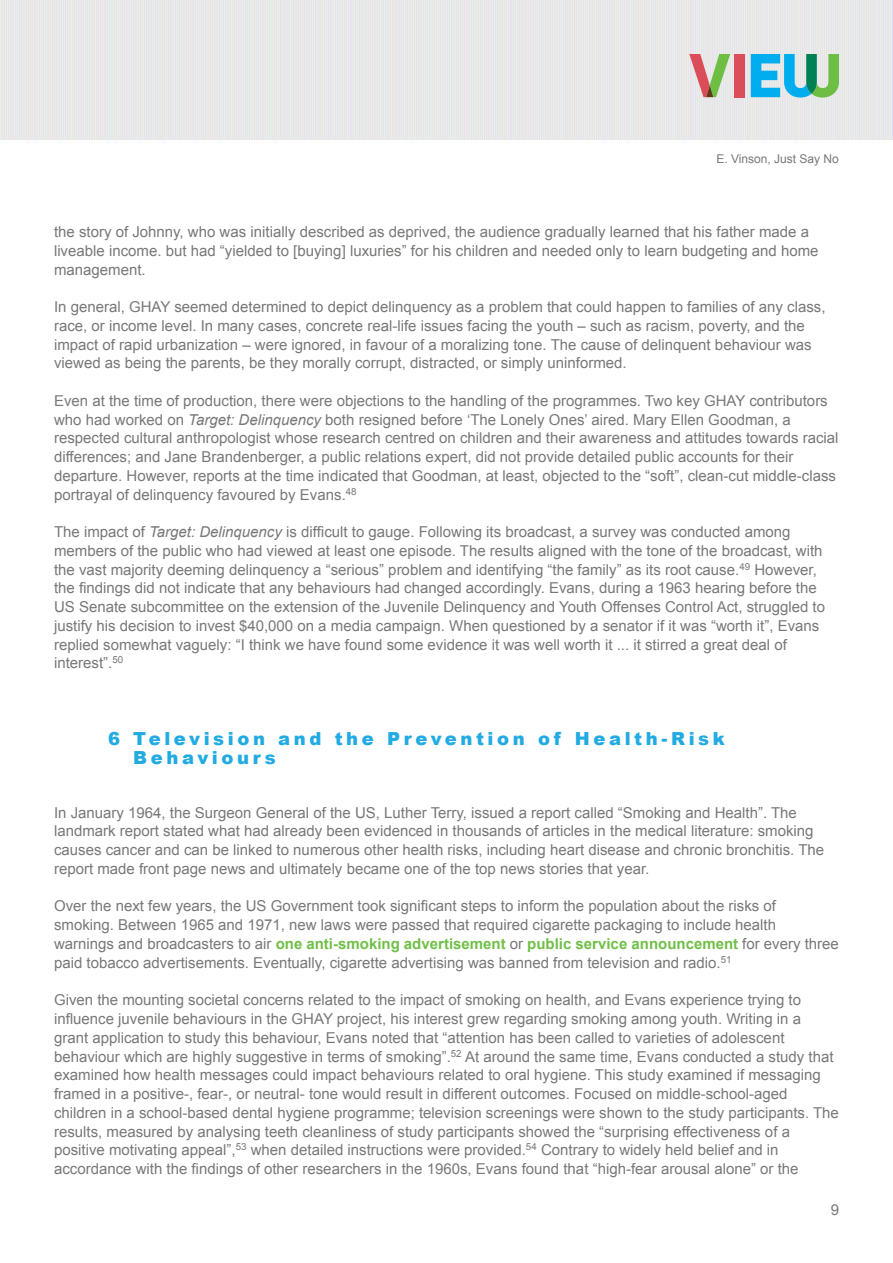
<style>
.page{position:relative;width:893px;height:1263px;background:#fff}
.page>*{position:absolute;margin:0;border:0;box-sizing:border-box;transform-origin:0 0}
.A_head{font:900 18px/18.8px "Arial";letter-spacing:.2em;color:#22abe2}
.Body_text_next{font:15px/18.8px "Arial";color:#797877}
.Body_text_first{font:15px/18.8px "Arial";color:#797877}
.t1{font:12px "Arial";color:#797877}
.s1{font-style:italic}
.s2{font-weight:700;color:#70bf47}
</style>
<div class="page">
<img style="left:0;top:0;width:893px;height:140px">
<div style="left:734px;top:54px;width:10px;height:43px;background:#db4d58"></div>
<svg style="left:751px;top:54px;width:88px;height:44px;background:#64c0c4"></svg>
<svg style="left:689px;top:54px;width:41px;height:43px;background:#c5b69c"></svg>
<p class="t1" style="left:716px;top:151px;width:124px">E. Vinson, Just Say No</p>
<p class="Body_text_next" style="left:54px;top:223px;width:766px">the story of Johnny, who was initially described as deprived, the audience gradually learned that his father made a liveable income. but had “yielded to [buying] luxuries” for his children and needed only to learn budgeting and home management.</p>
<p class="Body_text_next" style="left:54px;top:298px;width:773px">In general, GHAY seemed determined to depict delinquency as a problem that could happen to families of any class, race, or income level. In many cases, concrete real-life issues facing the youth – such as racism, poverty, and the impact of rapid urbanization – were ignored, in favour of a moralizing tone. The cause of delinquent behaviour was viewed as being the parents, be they morally corrupt, distracted, or simply uninformed.</p>
<p class="Body_text_next" style="left:54px;top:391px;width:786px">Even at the time of production, there were objections to the handling of the programmes. Two key GHAY contributors who had worked on <span class="s1">Target: Delinquency</span> both resigned before ‘The Lonely Ones’ aired. Mary Ellen Goodman, a respected cultural anthropologist whose research centred on children and their awareness and attitudes towards racial differences; and Jane Brandenberger, a public relations expert, did not provide detailed public accounts for their departure. However, reports at the time indicated that Goodman, at least, objected to the “soft”, clean-cut middle-class portrayal of delinquency favoured by Evans.<sup>48</sup></p>
<p class="Body_text_next" style="left:54px;top:523px;width:773px">The impact of <span class="s1">Target: Delinquency</span> is difficult to gauge. Following its broadcast, a survey was conducted among members of the public who had viewed at least one episode. The results aligned with the tone of the broadcast, with the vast majority deeming delinquency a “serious” problem and identifying “the family” as its root cause.<sup>49</sup> However, the findings did not indicate that any behaviours had changed accordingly. Evans, during a 1963 hearing before the US Senate subcommittee on the extension of the Juvenile Delinquency and Youth Offenses Control Act, struggled to justify his decision to invest $40,000 on a media campaign. When questioned by a senator if it was “worth it”, Evans replied somewhat vaguely: “I think we have found some evidence it was well worth it ... it stirred a great deal of interest”.<sup>50</sup></p>
<p class="A_head" style="left:133px;top:729px;width:593px;text-indent:-25px">6 Television and the Prevention of Health-Risk<br>Behaviours</p>
<p class="Body_text_first" style="left:54px;top:803px;width:772px">In January 1964, the Surgeon General of the US, Luther Terry, issued a report called “Smoking and Health”. The landmark report stated what had already been evidenced in thousands of articles in the medical literature: smoking causes cancer and can be linked to numerous other health risks, including heart disease and chronic bronchitis. The report made front page news and ultimately became one of the top news stories that year.</p>
<p class="Body_text_next" style="left:54px;top:897px;width:786px">Over the next few years, the US Government took significant steps to inform the population about the risks of smoking. Between 1965 and 1971, new laws were passed that required cigarette packaging to include health warnings and broadcasters to air <span class="s2">one anti-smoking advertisement</span> or <span class="s2">public service announcement</span> for every three paid tobacco advertisements. Eventually, cigarette advertising was banned from television and radio.<sup>51</sup></p>
<p class="Body_text_next" style="left:54px;top:991px;width:786px">Given the mounting societal concerns related to the impact of smoking on health, and Evans experience trying to influence juvenile behaviours in the GHAY project, his interest grew regarding smoking among youth. Writing in a grant application to study this behaviour, Evans noted that “attention has been called to varieties of adolescent behaviour which are highly suggestive in terms of smoking”.<sup>52</sup> At around the same time, Evans conducted a study that examined how health messages could impact behaviours related to oral hygiene. This study examined if messaging framed in a positive-, fear-, or neutral- tone would result in different outcomes. Focused on middle-school-aged children in a school-based dental hygiene programme; television screenings were shown to the study participants. The results, measured by analysing teeth cleanliness of study participants showed the “surprising effectiveness of a positive motivating appeal”,<sup>53</sup> when detailed instructions were provided.<sup>54</sup> Contrary to widely held belief and in accordance with the findings of other researchers in the 1960s, Evans found that “high-fear arousal alone” or the</p>
<p class="Body_text_next" style="left:831px;top:1201px;width:10px">9</p>
</div>
